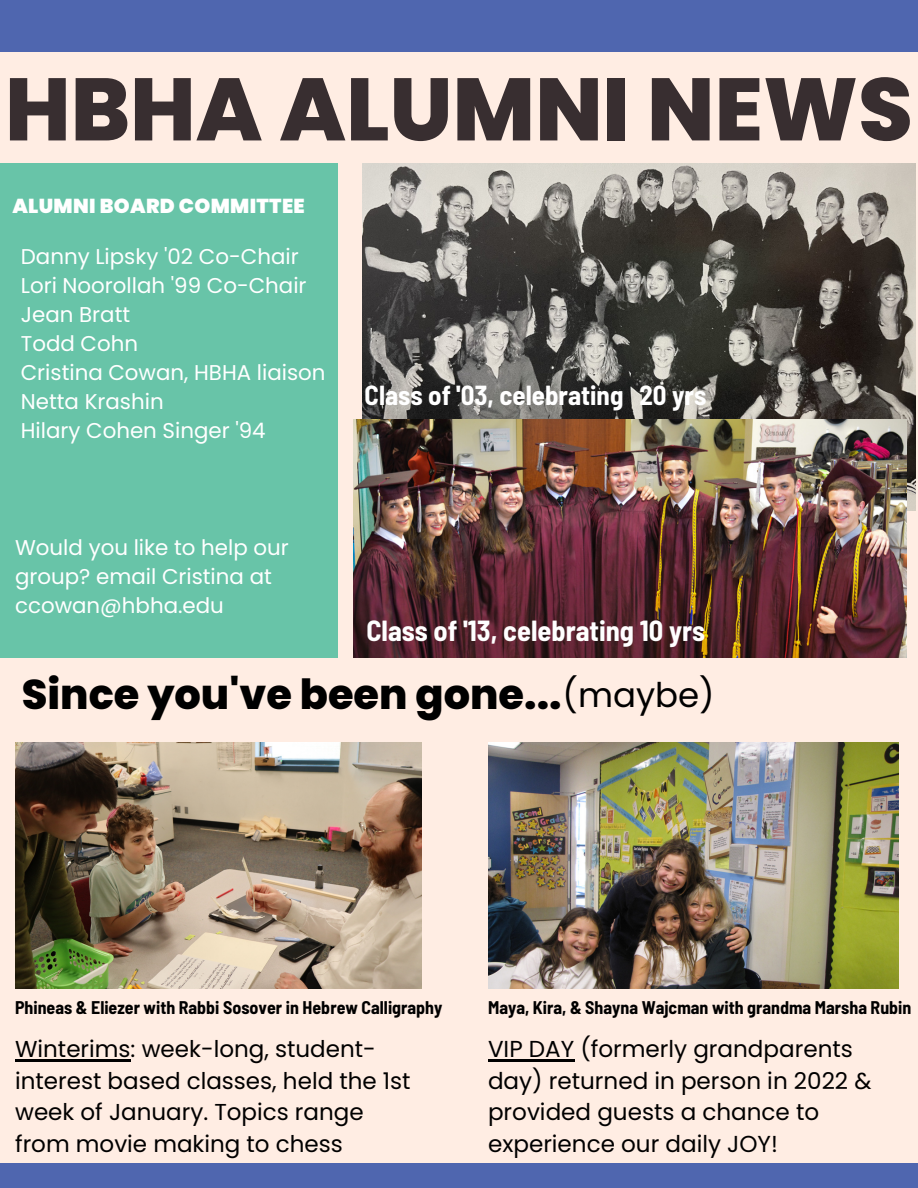
<style>
.page{position:relative;width:918px;height:1188px;background:#ffede3}
.page>*{position:absolute;margin:0;border:0;box-sizing:border-box;transform-origin:0 0}
.t1{font:800 88.35px "Poppins";color:#382e30}
.t2{font:800 41.55px "Poppins";color:#000}
.t3{font:34.05px "Poppins";color:#000}
.t4{font:700 semi-condensed 28.35px "Barlow";color:#fff}
.t5{font:700 semi-condensed 26.85px "Barlow";color:#fff}
.t6{font:23.1px/31.5px "Poppins";color:#000}
.t7{font:21.3px/29.1px "Poppins";color:#fff}
.t8{font:900 20.25px "Poppins";letter-spacing:.015em;color:#fff}
.t9{font:700 semi-condensed 17.85px "Barlow";color:#000}
</style>
<div class="page">
<img style="left:362px;top:163px;width:554px;height:348px">
<div style="left:0;top:163px;width:338px;height:494px;background:#68c4a8"></div>
<img style="left:15px;top:742px;width:406px;height:247px">
<div style="left:0;top:0;width:918px;height:52px;background:#4f66af"></div>
<div style="left:0;top:1163px;width:918px;height:25px;background:#4f66af"></div>
<img style="left:488px;top:742px;width:411px;height:247px">
<img style="left:353px;top:419px;width:554px;height:239px">
<hr style="left:15px;top:1059px;width:116px;height:3px;background:#000">
<hr style="left:488px;top:1059px;width:86px;height:3px;background:#000">
<p class="t1" style="left:5px;top:48px;width:909px">HBHA ALUMNI NEWS</p>
<p class="t8" style="left:12px;top:192px;width:294px">ALUMNI BOARD COMMITTEE</p>
<p class="t7" style="left:21px;top:242px;width:279px">Danny Lipsky '02 Co-Chair</p>
<p class="t7" style="left:21px;top:271px;width:287px">Lori Noorollah '99 Co-Chair</p>
<p class="t7" style="left:21px;top:300px;width:111px">Jean Bratt</p>
<p class="t7" style="left:21px;top:329px;width:119px">Todd Cohn</p>
<p class="t7" style="left:21px;top:358px;width:306px">Cristina Cowan, HBHA liaison</p>
<p class="t7" style="left:21px;top:387px;width:144px">Netta Krashin</p>
<p class="t7" style="left:21px;top:416px;width:246px">Hilary Cohen Singer '94</p>
<p class="t7" style="left:15px;top:533px;width:275px">Would you like to help our group? email Cristina at ccowan@hbha.edu</p>
<p class="t5" style="left:365px;top:378px;width:343px">Class of '03, celebrating 20 yrs</p>
<p class="t4" style="left:366px;top:613px;width:340px">Class of '13, celebrating 10 yrs</p>
<p class="t3" style="left:563px;top:671px;width:154px">(maybe)</p>
<p class="t2" style="left:22px;top:666px;width:541px">Since you've been gone...</p>
<p class="t9" style="left:15px;top:996px;width:429px">Phineas &amp; Eliezer with Rabbi Sosover in Hebrew Calligraphy</p>
<p class="t9" style="left:488px;top:996px;width:425px">Maya, Kira, &amp; Shayna Wajcman with grandma Marsha Rubin</p>
<p class="t6" style="left:15px;top:1033px;width:397px">Winterims: week-long, student&shy;interest based classes, held the 1st week of January. Topics range from movie making to chess</p>
<p class="t6" style="left:488px;top:1033px;width:385px">VIP DAY (formerly grandparents day) returned in person in 2022 &amp; provided guests a chance to experience our daily JOY!</p>
</div>
